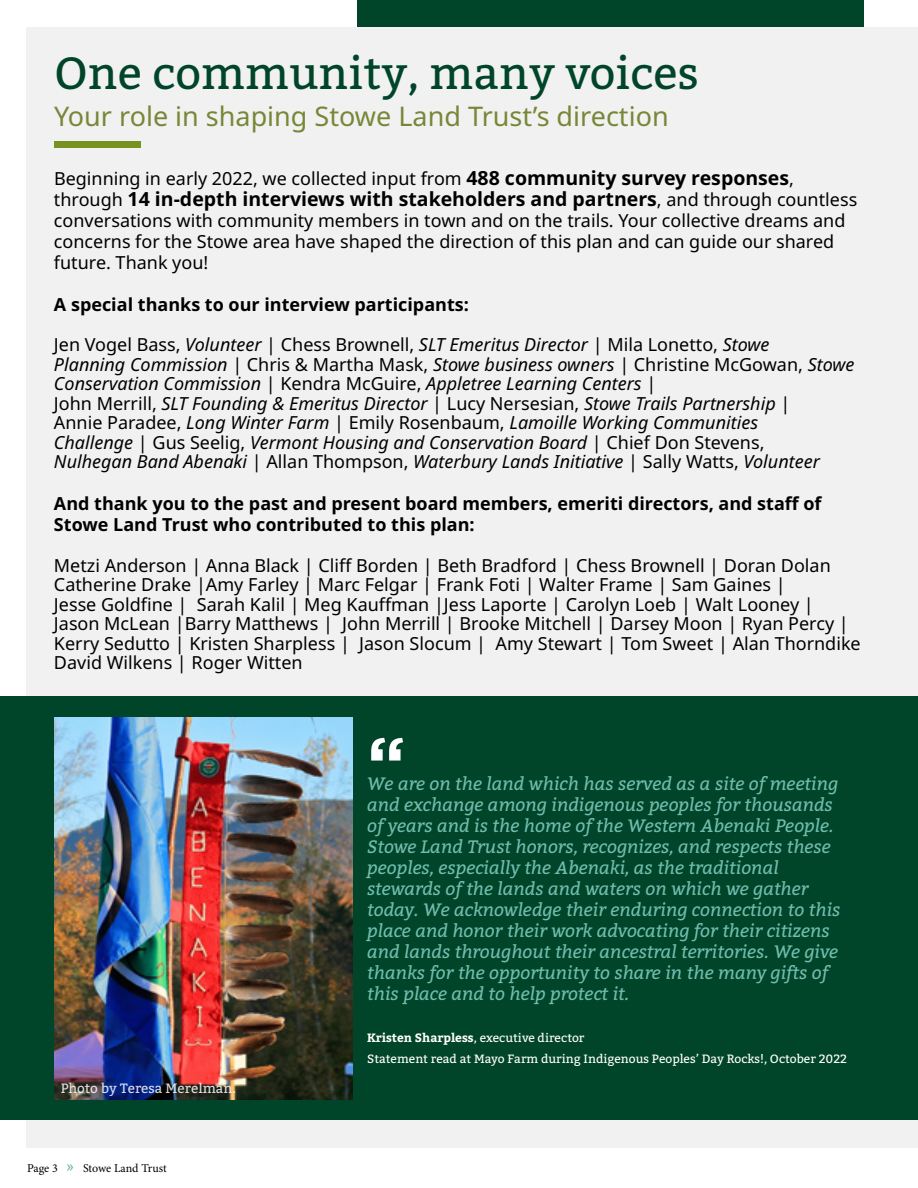
<style>
.page{position:relative;width:918px;height:1188px;background:#fff}
.page>*{position:absolute;margin:0;border:0;box-sizing:border-box;transform-origin:0 0}
.t1{font:700 70.5px "Gotham";color:#fff}
.t2{font:45px "Bitter";color:#00452a}
.t3{font:27px "Noto Sans";color:#778737}
.t4{font:700 19.5px "Noto Sans";color:#000}
.t5{font:18px/19.5px "Noto Sans";color:#000}
.t6{font:italic 18px/19.5px "Noto Sans";color:#000}
.t7{font:italic 18px/21px "Bitter";color:#71bcac}
.t8{font:700 18px/21px "Noto Sans";color:#000}
.t9{font:13.5px "Bitter";color:#fff}
.t10{font:12px/21px "Bitter";color:#fff}
.t11{font:12px "Minion Pro";letter-spacing:-.005em;color:#000}
.s1{font-weight:700;font-size:19.5px}
.s2{font-weight:400;font-size:18px}
.s3{font-style:normal}
.s4{font-family:"Le Monde Courrier Std";font-weight:600;font-size:16.5px;color:#70bcad}
.s5{font-weight:700}
</style>
<div class="page">
<div style="left:26px;top:27px;width:892px;height:1121px;background:#f1f1f1"></div>
<div style="left:0;top:697px;width:918px;height:423px;background:#00452a"></div>
<div style="left:54px;top:141px;width:86px;height:7px;background:#779221"></div>
<div style="left:357px;top:0;width:507px;height:27px;background:#00452a"></div>
<img style="left:54px;top:717px;width:299px;height:382px">
<h2 class="t2" style="left:54px;top:44px;width:646px">One community, many voices</h2>
<h3 class="t3" style="left:54px;top:101px;width:616px">Your role in shaping Stowe Land Trust’s direction</h3>
<p class="t5" style="left:54px;top:169px;width:741px">Beginning in early 2022, we collected input from <span class="s1">488 community survey responses</span>,</p>
<p class="t4" style="left:54px;top:188px;width:805px"><span class="s2">through</span> 14 in-depth interviews with stakeholders and partners<span class="s2">, and through countless</span></p>
<p class="t5" style="left:54px;top:210px;width:793px;line-height:21px">conversations with community members in town and on the trails. Your collective dreams and concerns for the Stowe area have shaped the direction of this plan and can guide our shared future. Thank you!</p>
<p class="t8" style="left:54px;top:294px;width:416px">A special thanks to our interview participants:</p>
<p class="t6" style="left:54px;top:335px;width:802px"><span class="s3">Jen Vogel Bass,</span> Volunteer <span class="s3">| Chess Brownell,</span> SLT Emeritus Director <span class="s3">| Mila Lonetto,</span> Stowe<br>Planning Commission <span class="s3">| Chris &amp; Martha Mask,</span> Stowe business owners <span class="s3">| Christine McGowan,</span> Stowe Conservation Commission <span class="s3">| Kendra McGuire,</span> Appletree Learning Centers <span class="s3">|<br>John Merrill,</span> SLT Founding &amp; Emeritus Director <span class="s3">| Lucy Nersesian,</span> Stowe Trails Partnership <span class="s3">|<br>Annie Paradee,</span> Long Winter Farm <span class="s3">| Emily Rosenbaum,</span> Lamoille Working Communities<br>Challenge <span class="s3">| Gus Seelig,</span> Vermont Housing and Conservation Board <span class="s3">| Chief Don Stevens,<br></span>Nulhegan Band Abenaki <span class="s3">| Allan Thompson,</span> Waterbury Lands Initiative <span class="s3">| Sally Watts,</span> Volunteer</p>
<p class="t8" style="left:54px;top:494px;width:769px">And thank you to the past and present board members, emeriti directors, and staff of<br>Stowe Land Trust who contributed to this plan:</p>
<p class="t5" style="left:54px;top:556px;width:808px">Metzi Anderson | Anna Black | Cliff Borden | Beth Bradford | Chess Brownell | Doran Dolan Catherine Drake |Amy Farley | Marc Felgar | Frank Foti | Walter Frame | Sam Gaines |<br>Jesse Goldfine | Sarah Kalil | Meg Kauffman |Jess Laporte | Carolyn Loeb | Walt Looney | Jason McLean |Barry Matthews | John Merrill | Brooke Mitchell | Darsey Moon | Ryan Percy | Kerry Sedutto | Kristen Sharpless | Jason Slocum | Amy Stewart | Tom Sweet | Alan Thorndike David Wilkens | Roger Witten</p>
<h1 class="t1" style="left:367px;top:716px;width:40px">“</h1>
<p class="t9" style="left:60px;top:1079px;width:177px">Photo by Teresa Merelman.</p>
<p class="t11" style="left:27px;top:1160px;width:141px">Page 3 <span class="s4">»</span> Stowe Land Trust</p>
<p class="t7" style="left:367px;top:774px;width:475px">We are on the land which has served as a site of meeting and exchange among indigenous peoples for thousands of years and is the home of the Western Abenaki People.<br>Stowe Land Trust honors, recognizes, and respects these peoples, especially the Abenaki, as the traditional stewards of the lands and waters on which we gather today. We acknowledge their enduring connection to this place and honor their work advocating for their citizens and lands throughout their ancestral territories. We give thanks for the opportunity to share in the many gifts of this place and to help protect it.</p>
<p class="t10" style="left:367px;top:1028px;width:481px"><span class="s5">Kristen Sharpless</span>, executive director<br>Statement read at Mayo Farm during Indigenous Peoples’ Day Rocks!, October 2022</p>
</div>
